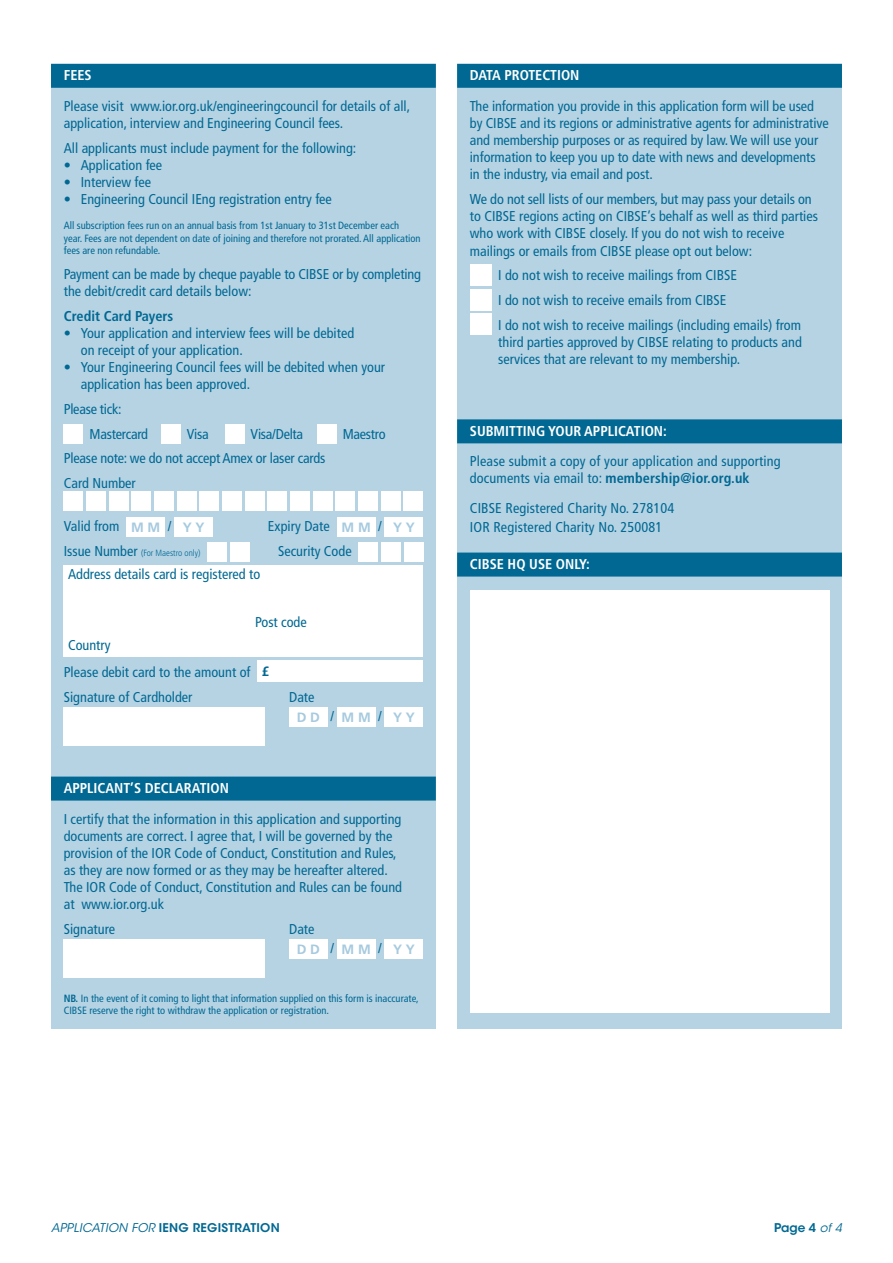
<style>
.page{position:relative;width:893px;height:1263px;background:#fff}
.page>*{position:absolute;margin:0;border:0;box-sizing:border-box;transform-origin:0 0}
.t1{font:condensed 14.25px/17.1px "Frutiger LT Std";color:#006892}
.t2{font:700 condensed 14.25px "Frutiger LT Std";color:#fff}
.t3{font:condensed 14.25px/24.8px "Frutiger LT Std";letter-spacing:-.02em;color:#006892}
.t4{font:700 condensed 14.25px "Frutiger LT Std";color:#006892}
.t5{font:700 13.5px "Frutiger LT Std";color:#a6cadf}
.t6{font:600 12px "ITC Avant Garde Std";letter-spacing:.02em;color:#006892}
.t7{font:condensed 10.5px/12.6px "Frutiger LT Std";color:#006892}
.t8{font:300 condensed 9px "Frutiger LT Std";color:#006892}
.s1{font-weight:700;font-stretch:normal;font-size:13.5px;color:#a6cadf}
.s2{font-weight:400;font-size:14.25px}
.s3{font-weight:700;font-stretch:normal;font-size:13.5px}
.s4{font-weight:400;font-stretch:condensed;font-size:14.25px;color:#006892}
.s5{font-weight:700}
.s6{font-weight:400;font-style:italic}
</style>
<div class="page">
<div style="left:51px;top:64px;width:385px;height:964px;background:#b6d3e4"></div>
<div style="left:457px;top:64px;width:385px;height:964px;background:#b6d3e4"></div>
<div style="left:457px;top:419px;width:385px;height:24px;background:#006892"></div>
<div style="left:457px;top:552px;width:385px;height:24px;background:#006892"></div>
<div style="left:470px;top:590px;width:359px;height:423px;background:#fff"></div>
<div style="left:457px;top:64px;width:385px;height:24px;background:#006892"></div>
<div style="left:470px;top:264px;width:21px;height:22px;background:#fff"></div>
<div style="left:470px;top:289px;width:21px;height:21px;background:#fff"></div>
<div style="left:470px;top:314px;width:21px;height:21px;background:#fff"></div>
<div style="left:51px;top:64px;width:385px;height:24px;background:#006892"></div>
<div style="left:64px;top:425px;width:19px;height:19px;background:#fff"></div>
<div style="left:162px;top:425px;width:19px;height:19px;background:#fff"></div>
<div style="left:226px;top:425px;width:19px;height:19px;background:#fff"></div>
<div style="left:317px;top:425px;width:19px;height:19px;background:#fff"></div>
<div style="left:64px;top:491px;width:19px;height:20px;background:#fff"></div>
<div style="left:86px;top:491px;width:20px;height:20px;background:#fff"></div>
<div style="left:109px;top:491px;width:19px;height:20px;background:#fff"></div>
<div style="left:132px;top:491px;width:19px;height:20px;background:#fff"></div>
<div style="left:154px;top:491px;width:20px;height:20px;background:#fff"></div>
<div style="left:177px;top:491px;width:19px;height:20px;background:#fff"></div>
<div style="left:200px;top:491px;width:19px;height:20px;background:#fff"></div>
<div style="left:222px;top:491px;width:20px;height:20px;background:#fff"></div>
<div style="left:245px;top:491px;width:19px;height:20px;background:#fff"></div>
<div style="left:268px;top:491px;width:19px;height:20px;background:#fff"></div>
<div style="left:290px;top:491px;width:20px;height:20px;background:#fff"></div>
<div style="left:313px;top:491px;width:19px;height:20px;background:#fff"></div>
<div style="left:336px;top:491px;width:19px;height:20px;background:#fff"></div>
<div style="left:358px;top:491px;width:20px;height:20px;background:#fff"></div>
<div style="left:381px;top:491px;width:19px;height:20px;background:#fff"></div>
<div style="left:404px;top:491px;width:19px;height:20px;background:#fff"></div>
<div style="left:127px;top:517px;width:38px;height:19px;background:#fff"></div>
<div style="left:175px;top:517px;width:38px;height:19px;background:#fff"></div>
<div style="left:337px;top:517px;width:38px;height:19px;background:#fff"></div>
<div style="left:385px;top:517px;width:38px;height:19px;background:#fff"></div>
<div style="left:208px;top:542px;width:19px;height:20px;background:#fff"></div>
<div style="left:230px;top:542px;width:19px;height:20px;background:#fff"></div>
<div style="left:359px;top:542px;width:19px;height:20px;background:#fff"></div>
<div style="left:381px;top:542px;width:19px;height:20px;background:#fff"></div>
<div style="left:404px;top:542px;width:19px;height:20px;background:#fff"></div>
<div style="left:64px;top:565px;width:359px;height:91px;background:#fff"></div>
<div style="left:258px;top:661px;width:165px;height:21px;background:#fff"></div>
<div style="left:64px;top:707px;width:201px;height:38px;background:#fff"></div>
<div style="left:289px;top:707px;width:38px;height:19px;background:#fff"></div>
<div style="left:337px;top:707px;width:38px;height:19px;background:#fff"></div>
<div style="left:385px;top:707px;width:38px;height:19px;background:#fff"></div>
<div style="left:51px;top:776px;width:385px;height:24px;background:#006892"></div>
<div style="left:64px;top:939px;width:201px;height:39px;background:#fff"></div>
<div style="left:289px;top:939px;width:38px;height:20px;background:#fff"></div>
<div style="left:337px;top:939px;width:38px;height:20px;background:#fff"></div>
<div style="left:385px;top:939px;width:38px;height:20px;background:#fff"></div>
<p class="t2" style="left:64px;top:67px;width:29px">FEES</p>
<p class="t1" style="left:64px;top:98px;width:348px">Please visit www.ior.org.uk/engineeringcouncil for details of all, application, interview and Engineering Council fees.</p>
<p class="t1" style="left:64px;top:140px;width:294px">All applicants must include payment for the following:</p>
<p class="t1" style="left:64px;top:157px;width:100px">• Application fee</p>
<p class="t1" style="left:64px;top:174px;width:89px">• Interview fee</p>
<p class="t1" style="left:64px;top:191px;width:270px">• Engineering Council IEng registration entry fee</p>
<p class="t7" style="left:64px;top:219px;width:358px">All subscription fees run on an annual basis from 1st January to 31st December each<br>year. Fees are not dependent on date of joining and therefore not prorated. All application fees are non refundable.</p>
<p class="t1" style="left:64px;top:266px;width:359px">Payment can be made by cheque payable to CIBSE or by completing the debit/credit card details below:</p>
<p class="t4" style="left:64px;top:307px;width:111px">Credit Card Payers</p>
<p class="t1" style="left:81px;top:324px;width:275px;text-indent:-17px">• Your application and interview fees will be debited on receipt of your application.</p>
<p class="t1" style="left:81px;top:359px;width:306px;text-indent:-17px">• Your Engineering Council fees will be debited when your application has been approved.</p>
<p class="t3" style="left:90px;top:397px;width:60px;text-indent:-26px">Please tick:<br>Mastercard</p>
<p class="t1" style="left:187px;top:425px;width:23px">Visa</p>
<p class="t3" style="left:251px;top:421px;width:54px">Visa/Delta</p>
<p class="t3" style="left:343px;top:421px;width:45px">Maestro</p>
<p class="t1" style="left:64px;top:446px;width:263px;line-height:24.8px">Please note: we do not accept Amex or laser cards<br>Card Number</p>
<p class="t1" style="left:64px;top:517px;width:142px">Valid from <span class="s1">M M</span> / <span class="s1">Y Y</span></p>
<p class="t1" style="left:268px;top:517px;width:148px">Expiry Date <span class="s1">M M</span> / <span class="s1">Y Y</span></p>
<p class="t8" style="left:64px;top:548px;width:138px"><span class="s2">Issue Number</span> (For Maestro only)</p>
<p class="t1" style="left:278px;top:543px;width:75px">Security Code</p>
<p class="t1" style="left:68px;top:566px;width:194px">Address details card is registered to</p>
<p class="t1" style="left:255px;top:614px;width:53px">Post code</p>
<p class="t1" style="left:64px;top:631px;width:207px;line-height:27px">Country<br>Please debit card to the amount of <span class="s3">£</span></p>
<p class="t1" style="left:64px;top:688px;width:130px">Signature of Cardholder</p>
<p class="t1" style="left:289px;top:688px;width:27px">Date</p>
<p class="t5" style="left:297px;top:709px;width:120px">D D <span class="s4">/</span>M M<span class="s4">/</span> Y Y</p>
<p class="t2" style="left:64px;top:780px;width:167px">APPLICANT’S DECLARATION</p>
<p class="t1" style="left:64px;top:810px;width:340px">I certify that the information in this application and supporting documents are correct. I agree that, I will be governed by the provision of the IOR Code of Conduct, Constitution and Rules, as they are now formed or as they may be hereafter altered.<br>The IOR Code of Conduct, Constitution and Rules can be found at www.ior.org.uk</p>
<p class="t1" style="left:64px;top:921px;width:53px">Signature</p>
<p class="t1" style="left:289px;top:921px;width:27px">Date</p>
<p class="t5" style="left:297px;top:941px;width:120px">D D <span class="s4">/</span>M M<span class="s4">/</span> Y Y</p>
<p class="t7" style="left:64px;top:992px;width:356px"><span class="s5">NB.</span> In the event of it coming to light that information supplied on this form is inaccurate,<br>CIBSE reserve the right to withdraw the application or registration.</p>
<p class="t2" style="left:470px;top:67px;width:111px">DATA PROTECTION</p>
<p class="t1" style="left:470px;top:98px;width:360px">The information you provide in this application form will be used by CIBSE and its regions or administrative agents for administrative and membership purposes or as required by law. We will use your information to keep you up to date with news and developments in the industry, via email and post.</p>
<p class="t1" style="left:470px;top:191px;width:350px">We do not sell lists of our members, but may pass your details on to CIBSE regions acting on CIBSE’s behalf as well as third parties who work with CIBSE closely. If you do not wish to receive mailings or emails from CIBSE please opt out below:</p>
<p class="t1" style="left:498px;top:263px;width:304px;line-height:24.8px">I do not wish to receive mailings from CIBSE<br>I do not wish to receive emails from CIBSE<br>I do not wish to receive mailings (including emails) from</p>
<p class="t1" style="left:498px;top:333px;width:305px">third parties approved by CIBSE relating to products and services that are relevant to my membership.</p>
<p class="t2" style="left:470px;top:422px;width:199px">SUBMITTING YOUR APPLICATION:</p>
<p class="t1" style="left:470px;top:452px;width:312px">Please submit a copy of your application and supporting documents via email to: <span class="s5">membership@ior.org.uk</span></p>
<p class="t1" style="left:470px;top:498px;width:206px;line-height:18.8px">CIBSE Registered Charity No. 278104<br>IOR Registered Charity No. 250081</p>
<p class="t2" style="left:470px;top:556px;width:121px">CIBSE HQ USE ONLY:</p>
<p class="t6" style="left:51px;top:1220px;width:230px"><span class="s6">APPLICATION FOR</span> IENG REGISTRATION</p>
<p class="t6" style="left:774px;top:1220px;width:69px">Page 4 <span class="s6">of 4</span></p>
</div>
